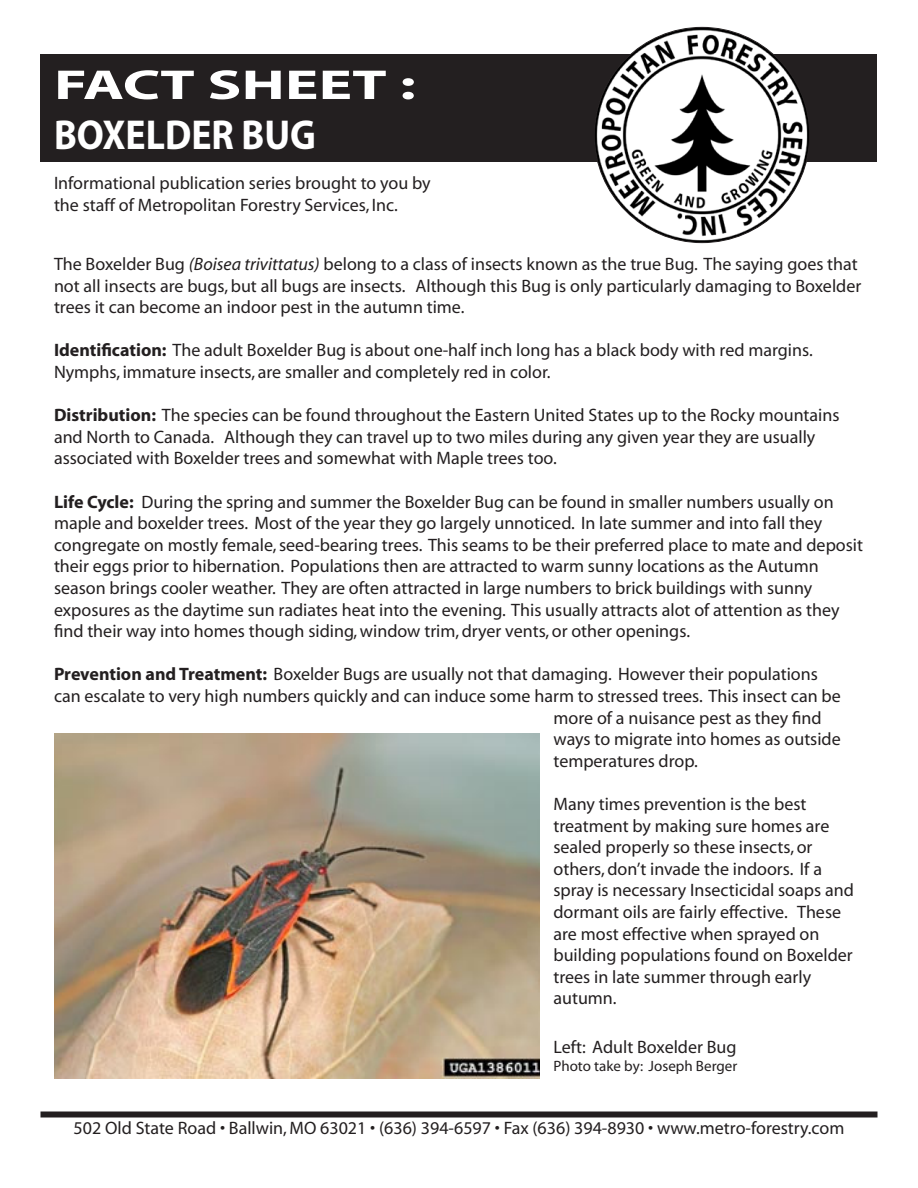
<style>
.page{position:relative;width:918px;height:1188px;background:#fff}
.page>*{position:absolute;margin:0;border:0;box-sizing:border-box;transform-origin:0 0}
.t1{font:700 42px "Myriad";color:#fff;scale:.9 1}
.t2{font:700 42px "Myriad";color:#fff;scale:1.5 1}
.t3{font:18px/21.6px "Myriad";color:#231f20}
.t4{font:15px "Myriad";color:#231f20}
.s1{font-style:italic}
.s2{font-weight:700}
</style>
<div class="page">
<div style="left:40px;top:1112px;width:838px;height:6px;background:#231f20"></div>
<div style="left:40px;top:54px;width:838px;height:108px;background:#231f20"></div>
<img style="left:594px;top:27px;width:216px;height:216px;border-radius:50%">
<img style="left:54px;top:733px;width:486px;height:346px">
<p class="t2" style="left:54px;top:63px;width:243px">FACT SHEET :</p>
<p class="t1" style="left:54px;top:114px;width:293px">Boxelder Bug</p>
<p class="t3" style="left:54px;top:173px;width:378px">Informational publication series brought to you by the staff of Metropolitan Forestry Services, Inc.</p>
<p class="t3" style="left:54px;top:254px;width:809px">The Boxelder Bug <span class="s1">(Boisea trivittatus)</span> belong to a class of insects known as the true Bug. The saying goes that not all insects are bugs, but all bugs are insects. Although this Bug is only particularly damaging to Boxelder trees it can become an indoor pest in the autumn time.</p>
<p class="t3" style="left:54px;top:340px;width:760px"><span class="s2">Identification:</span> The adult Boxelder Bug is about one-half inch long has a black body with red margins.<br>Nymphs, immature insects, are smaller and completely red in color.</p>
<p class="t3" style="left:54px;top:405px;width:787px"><span class="s2">Distribution:</span> The species can be found throughout the Eastern United States up to the Rocky mountains and North to Canada. Although they can travel up to two miles during any given year they are usually associated with Boxelder trees and somewhat with Maple trees too.</p>
<p class="t3" style="left:54px;top:492px;width:811px"><span class="s2">Life Cycle:</span> During the spring and summer the Boxelder Bug can be found in smaller numbers usually on maple and boxelder trees. Most of the year they go largely unnoticed. In late summer and into fall they congregate on mostly female, seed-bearing trees. This seams to be their preferred place to mate and deposit their eggs prior to hibernation. Populations then are attracted to warm sunny locations as the Autumn season brings cooler weather. They are often attracted in large numbers to brick buildings with sunny exposures as the daytime sun radiates heat into the evening. This usually attracts alot of attention as they find their way into homes though siding, window trim, dryer vents, or other openings.</p>
<p class="t3" style="left:54px;top:664px;width:765px"><span class="s2">Prevention and Treatment:</span> Boxelder Bugs are usually not that damaging. However their populations</p>
<p class="t3" style="left:54px;top:686px;width:788px">can escalate to very high numbers quickly and can induce some harm to stressed trees. This insect can be</p>
<p class="t3" style="left:554px;top:708px;width:270px">more of a nuisance pest as they find</p>
<p class="t3" style="left:554px;top:729px;width:289px">ways to migrate into homes as outside</p>
<p class="t3" style="left:554px;top:751px;width:146px">temperatures drop.</p>
<p class="t3" style="left:554px;top:794px;width:302px">Many times prevention is the best treatment by making sure homes are sealed properly so these insects, or others, don’t invade the indoors. If a spray is necessary Insecticidal soaps and dormant oils are fairly effective. These are most effective when sprayed on building populations found on Boxelder trees in late summer through early autumn.</p>
<p class="t3" style="left:554px;top:1037px;width:185px">Left: Adult Boxelder Bug</p>
<p class="t4" style="left:554px;top:1059px;width:185px">Photo take by: Joseph Berger</p>
<p class="t3" style="left:74px;top:1118px;width:772px">502 Old State Road • Ballwin, MO 63021 • (636) 394-6597 • Fax (636) 394-8930 • www.metro-forestry.com</p>
</div>
